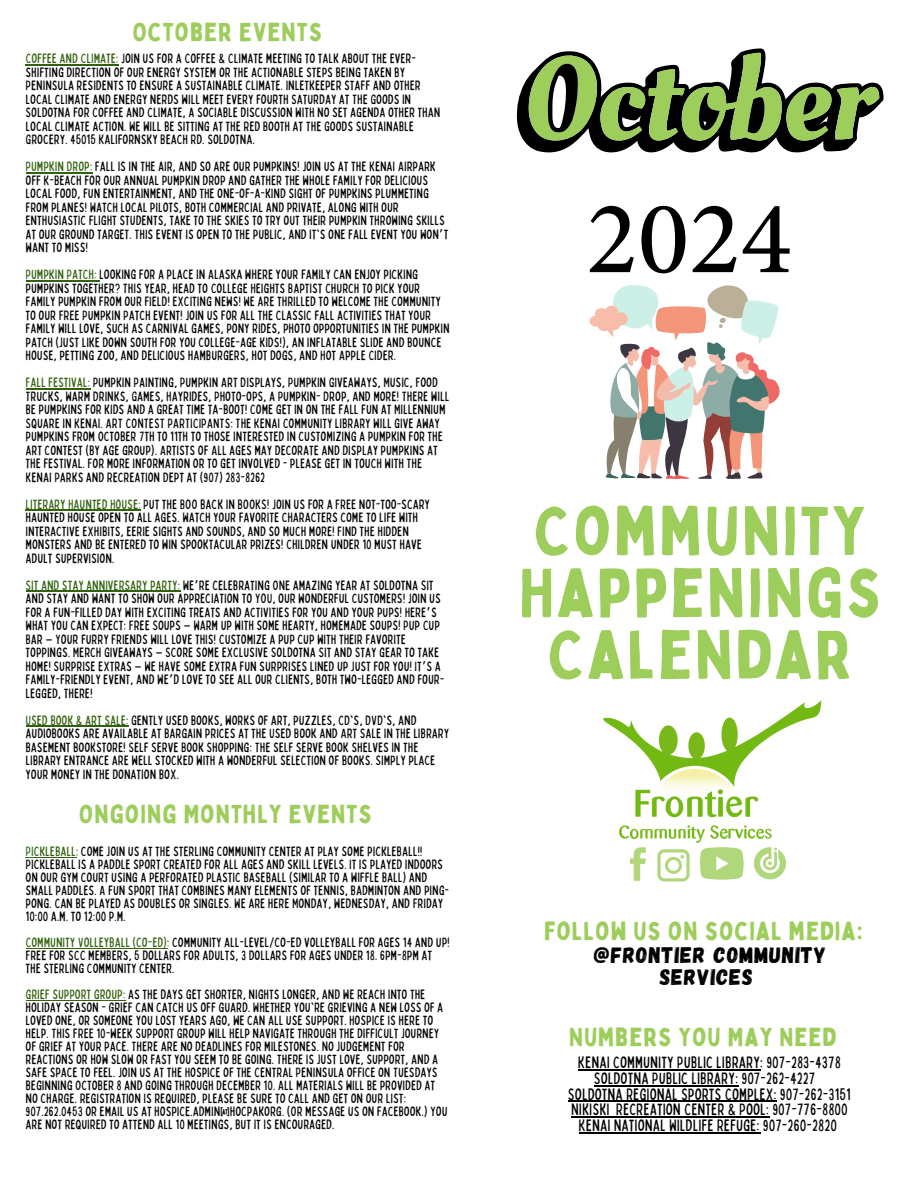
<style>
.page{position:relative;width:918px;height:1188px;background:#fff}
.page>*{position:absolute;margin:0;border:0;box-sizing:border-box;transform-origin:0 0}
.t1{font:67.5px/61.8px "Bobby Jones";letter-spacing:.04em;color:#9dcd5a;text-align:center}
.t2{font:25.5px "Bobby Jones";letter-spacing:.04em;color:#9dcd5a}
.t3{font:22.5px/21.3px "Gagalin";letter-spacing:.04em;color:#000;text-align:center}
.t4{font:condensed 16.5px/15.8px "Bobby Jones";letter-spacing:.04em;color:#000;text-align:center}
.t5{font:condensed 13.5px/13.5px "Bobby Jones";letter-spacing:.04em;color:#000}
.s1{color:#32620e}
.s2{font-family:"Noto Sans Gurmukhi";font-stretch:normal}
.s3{color:#29741d}
</style>
<div class="page">
<img style="left:603px;top:700px;width:219px;height:143px">
<svg style="left:590px;top:206px;width:44px;height:66px"></svg>
<svg style="left:641px;top:206px;width:44px;height:67px"></svg>
<svg style="left:693px;top:206px;width:44px;height:66px"></svg>
<svg style="left:743px;top:206px;width:47px;height:66px"></svg>
<svg style="left:630px;top:847px;width:16px;height:34px"></svg>
<svg style="left:657px;top:849px;width:33px;height:32px"></svg>
<svg style="left:754px;top:847px;width:32px;height:32px"></svg>
<svg style="left:700px;top:847px;width:44px;height:33px"></svg>
<svg style="left:516px;top:48px;width:367px;height:105px"></svg>
<svg style="left:590px;top:285px;width:190px;height:194px"></svg>
<hr style="left:34px;top:857px;width:42px;height:1px;background:#32620e">
<hr style="left:26px;top:948px;width:141px;height:1px;background:#32620e">
<hr style="left:26px;top:1000px;width:100px;height:1px;background:#32620e">
<hr style="left:578px;top:1069px;width:182px;height:1px;background:#000">
<hr style="left:594px;top:1085px;width:145px;height:1px;background:#000">
<hr style="left:568px;top:1101px;width:209px;height:1px;background:#000">
<hr style="left:571px;top:1117px;width:39px;height:1px;background:#000">
<hr style="left:616px;top:1117px;width:154px;height:1px;background:#000">
<hr style="left:579px;top:1132px;width:181px;height:1px;background:#000">
<hr style="left:26px;top:64px;width:93px;height:1px;background:#32620e">
<hr style="left:26px;top:172px;width:67px;height:1px;background:#32620e">
<hr style="left:26px;top:280px;width:74px;height:1px;background:#32620e">
<hr style="left:26px;top:388px;width:64px;height:1px;background:#32620e">
<hr style="left:26px;top:510px;width:115px;height:1px;background:#32620e">
<hr style="left:26px;top:591px;width:154px;height:1px;background:#32620e">
<hr style="left:26px;top:726px;width:103px;height:1px;background:#32620e">
<p class="t2" style="left:132px;top:16px;width:191px">OCTOBER EVENTS</p>
<p class="t5" style="left:26px;top:51px;width:416px"><span class="s1">COFFEE AND CLIMATE:</span> JOIN US FOR A COFFEE &amp; CLIMATE MEETING TO TALK ABOUT THE EVER-SHIFTING DIRECTION OF OUR ENERGY SYSTEM OR THE ACTIONABLE STEPS BEING TAKEN BY PENINSULA RESIDENTS TO ENSURE A SUSTAINABLE CLIMATE. INLETKEEPER STAFF AND OTHER LOCAL CLIMATE AND ENERGY NERDS WILL MEET EVERY FOURTH SATURDAY AT THE GOODS IN SOLDOTNA FOR COFFEE AND CLIMATE, A SOCIABLE DISCUSSION WITH NO SET AGENDA OTHER THAN LOCAL CLIMATE ACTION. WE WILL BE SITTING AT THE RED BOOTH AT THE GOODS SUSTAINABLE GROCERY. 45015 KALIFORNSKY BEACH RD. SOLDOTNA.</p>
<p class="t5" style="left:26px;top:159px;width:424px"><span class="s1">PUMPKIN DROP:</span> FALL IS IN THE AIR, AND SO ARE OUR PUMPKINS! JOIN US AT THE KENAI AIRPARK OFF K-BEACH FOR OUR ANNUAL PUMPKIN DROP AND GATHER THE WHOLE FAMILY FOR DELICIOUS LOCAL FOOD, FUN ENTERTAINMENT, AND THE ONE-OF-A-KIND SIGHT OF PUMPKINS PLUMMETING FROM PLANES! WATCH LOCAL PILOTS, BOTH COMMERCIAL AND PRIVATE, ALONG WITH OUR ENTHUSIASTIC FLIGHT STUDENTS, TAKE TO THE SKIES TO TRY OUT THEIR PUMPKIN THROWING SKILLS AT OUR GROUND TARGET. THIS EVENT IS OPEN TO THE PUBLIC, AND IT'S ONE FALL EVENT YOU WON<span class="s2">’</span>T WANT TO MISS!</p>
<p class="t5" style="left:26px;top:267px;width:425px"><span class="s1">PUMPKIN PATCH:</span> LOOKING FOR A PLACE IN ALASKA WHERE YOUR FAMILY CAN ENJOY PICKING PUMPKINS TOGETHER? THIS YEAR, HEAD TO COLLEGE HEIGHTS BAPTIST CHURCH TO PICK YOUR FAMILY PUMPKIN FROM OUR FIELD! EXCITING NEWS! WE ARE THRILLED TO WELCOME THE COMMUNITY TO OUR FREE PUMPKIN PATCH EVENT! JOIN US FOR ALL THE CLASSIC FALL ACTIVITIES THAT YOUR FAMILY WILL LOVE, SUCH AS CARNIVAL GAMES, PONY RIDES, PHOTO OPPORTUNITIES IN THE PUMPKIN PATCH (JUST LIKE DOWN SOUTH FOR YOU COLLEGE-AGE KIDS!), AN INFLATABLE SLIDE AND BOUNCE HOUSE, PETTING ZOO, AND DELICIOUS HAMBURGERS, HOT DOGS, AND HOT APPLE CIDER.</p>
<p class="t5" style="left:26px;top:375px;width:425px"><span class="s1">FALL FESTIVAL:</span> PUMPKIN PAINTING, PUMPKIN ART DISPLAYS, PUMPKIN GIVEAWAYS, MUSIC, FOOD TRUCKS, WARM DRINKS, GAMES, HAYRIDES, PHOTO-OPS, A PUMPKIN- DROP, AND MORE! THERE WILL BE PUMPKINS FOR KIDS AND A GREAT TIME TA-BOOT! COME GET IN ON THE FALL FUN AT MILLENNIUM SQUARE IN KENAI. ART CONTEST PARTICIPANTS: THE KENAI COMMUNITY LIBRARY WILL GIVE AWAY PUMPKINS FROM OCTOBER 7TH TO 11TH TO THOSE INTERESTED IN CUSTOMIZING A PUMPKIN FOR THE ART CONTEST (BY AGE GROUP). ARTISTS OF ALL AGES MAY DECORATE AND DISPLAY PUMPKINS AT THE FESTIVAL. FOR MORE INFORMATION OR TO GET INVOLVED - PLEASE GET IN TOUCH WITH THE KENAI PARKS AND RECREATION DEPT AT (907) 283-8262</p>
<p class="t5" style="left:26px;top:497px;width:405px"><span class="s1">LITERARY HAUNTED HOUSE:</span> PUT THE BOO BACK IN BOOKS! JOIN US FOR A FREE NOT-TOO-SCARY HAUNTED HOUSE OPEN TO ALL AGES. WATCH YOUR FAVORITE CHARACTERS COME TO LIFE WITH INTERACTIVE EXHIBITS, EERIE SIGHTS AND SOUNDS, AND SO MUCH MORE! FIND THE HIDDEN MONSTERS AND BE ENTERED TO WIN SPOOKTACULAR PRIZES! CHILDREN UNDER 10 MUST HAVE ADULT SUPERVISION.</p>
<p class="t5" style="left:26px;top:578px;width:420px"><span class="s1">SIT AND STAY ANNIVERSARY PARTY:</span> WE<span class="s2">’</span>RE CELEBRATING ONE AMAZING YEAR AT SOLDOTNA SIT AND STAY AND WANT TO SHOW OUR APPRECIATION TO YOU, OUR WONDERFUL CUSTOMERS! JOIN US FOR A FUN-FILLED DAY WITH EXCITING TREATS AND ACTIVITIES FOR YOU AND YOUR PUPS! HERE<span class="s2">’</span>S WHAT YOU CAN EXPECT: FREE SOUPS <span class="s2">–</span> WARM UP WITH SOME HEARTY, HOMEMADE SOUPS! PUP CUP BAR <span class="s2">–</span> YOUR FURRY FRIENDS WILL LOVE THIS! CUSTOMIZE A PUP CUP WITH THEIR FAVORITE TOPPINGS. MERCH GIVEAWAYS <span class="s2">–</span> SCORE SOME EXCLUSIVE SOLDOTNA SIT AND STAY GEAR TO TAKE HOME! SURPRISE EXTRAS <span class="s2">–</span> WE HAVE SOME EXTRA FUN SURPRISES LINED UP JUST FOR YOU! IT<span class="s2">’</span>S A FAMILY-FRIENDLY EVENT, AND WE<span class="s2">’</span>D LOVE TO SEE ALL OUR CLIENTS, BOTH TWO-LEGGED AND FOUR-LEGGED, THERE!</p>
<h1 class="t5" style="left:26px;top:713px;width:425px"><span class="s1">USED BOOK &amp; ART SALE:</span> GENTLY USED BOOKS, WORKS OF ART, PUZZLES, CD'S, DVD'S, AND AUDIOBOOKS ARE AVAILABLE AT BARGAIN PRICES AT THE USED BOOK AND ART SALE IN THE LIBRARY BASEMENT BOOKSTORE! SELF SERVE BOOK SHOPPING: THE SELF SERVE BOOK SHELVES IN THE LIBRARY ENTRANCE ARE WELL STOCKED WITH A WONDERFUL SELECTION OF BOOKS. SIMPLY PLACE YOUR MONEY IN THE DONATION BOX.</h1>
<p class="t2" style="left:79px;top:798px;width:294px">ONGOING MONTHLY EVENTS</p>
<p class="t5" style="left:26px;top:844px;width:425px;line-height:13px"><span class="s3">PI</span><span class="s1">CKLEBALL:</span> COME JOIN US AT THE STERLING COMMUNITY CENTER AT PLAY SOME PICKLEBALL!!<br>PICKLEBALL IS A PADDLE SPORT CREATED FOR ALL AGES AND SKILL LEVELS. IT IS PLAYED INDOORS ON OUR GYM COURT USING A PERFORATED PLASTIC BASEBALL (SIMILAR TO A WIFFLE BALL) AND SMALL PADDLES. A FUN SPORT THAT COMBINES MANY ELEMENTS OF TENNIS, BADMINTON AND PING-PONG. CAN BE PLAYED AS DOUBLES OR SINGLES. WE ARE HERE MONDAY, WEDNESDAY, AND FRIDAY 10:00 A.M. TO 12:00 P.M.</p>
<p class="t5" style="left:26px;top:935px;width:425px;line-height:13px"><span class="s1">COMMUNITY VOLLEYBALL (CO-ED):</span> COMMUNITY ALL-LEVEL/CO-ED VOLLEYBALL FOR AGES 14 AND UP!<br>FREE FOR SCC MEMBERS, 5 DOLLARS FOR ADULTS, 3 DOLLARS FOR AGES UNDER 18. 6PM-8PM AT<br>THE STERLING COMMUNITY CENTER.</p>
<p class="t5" style="left:26px;top:987px;width:423px;line-height:13px"><span class="s1">GRIEF SUPPORT GROUP:</span> AS THE DAYS GET SHORTER, NIGHTS LONGER, AND WE REACH INTO THE HOLIDAY SEASON - GRIEF CAN CATCH US OFF GUARD. WHETHER YOU'RE GRIEVING A NEW LOSS OF A LOVED ONE, OR SOMEONE YOU LOST YEARS AGO, WE CAN ALL USE SUPPORT. HOSPICE IS HERE TO HELP. THIS FREE 10-WEEK SUPPORT GROUP WILL HELP NAVIGATE THROUGH THE DIFFICULT JOURNEY OF GRIEF AT YOUR PACE. THERE ARE NO DEADLINES FOR MILESTONES. NO JUDGEMENT FOR REACTIONS OR HOW SLOW OR FAST YOU SEEM TO BE GOING. THERE IS JUST LOVE, SUPPORT, AND A SAFE SPACE TO FEEL. JOIN US AT THE HOSPICE OF THE CENTRAL PENINSULA OFFICE ON TUESDAYS BEGINNING OCTOBER 8 AND GOING THROUGH DECEMBER 10. ALL MATERIALS WILL BE PROVIDED AT NO CHARGE. REGISTRATION IS REQUIRED, PLEASE BE SURE TO CALL AND GET ON OUR LIST:<br>907.262.0453 OR EMAIL US AT HOSPICE.ADMIN@HOCPAKORG. (OR MESSAGE US ON FACEBOOK.) YOU ARE NOT REQUIRED TO ATTEND ALL 10 MEETINGS, BUT IT IS ENCOURAGED.</p>
<p class="t1" style="left:519px;top:499px;width:363px">COMMUNITY<br>HAPPENINGS<br>CALENDAR</p>
<p class="t2" style="left:544px;top:915px;width:320px">FOLLOW US ON SOCIAL MEDIA:</p>
<p class="t3" style="left:594px;top:943px;width:233px">@FRONTIER COMMUNITY<br>SERVICES</p>
<h2 class="t2" style="left:569px;top:1021px;width:269px">NUMBERS YOU MAY NEED</h2>
<p class="t4" style="left:568px;top:1054px;width:284px">KENAI COMMUNITY PUBLIC LIBRARY: 907-283-4378<br>SOLDOTNA PUBLIC LIBRARY: 907-262-4227<br>SOLDOTNA REGIONAL SPORTS COMPLEX: 907-262-3151<br>NIKISKI RECREATION CENTER &amp; POOL: 907-776-8800<br>KENAI NATIONAL WILDLIFE REFUGE: 907-260-2820</p>
</div>
